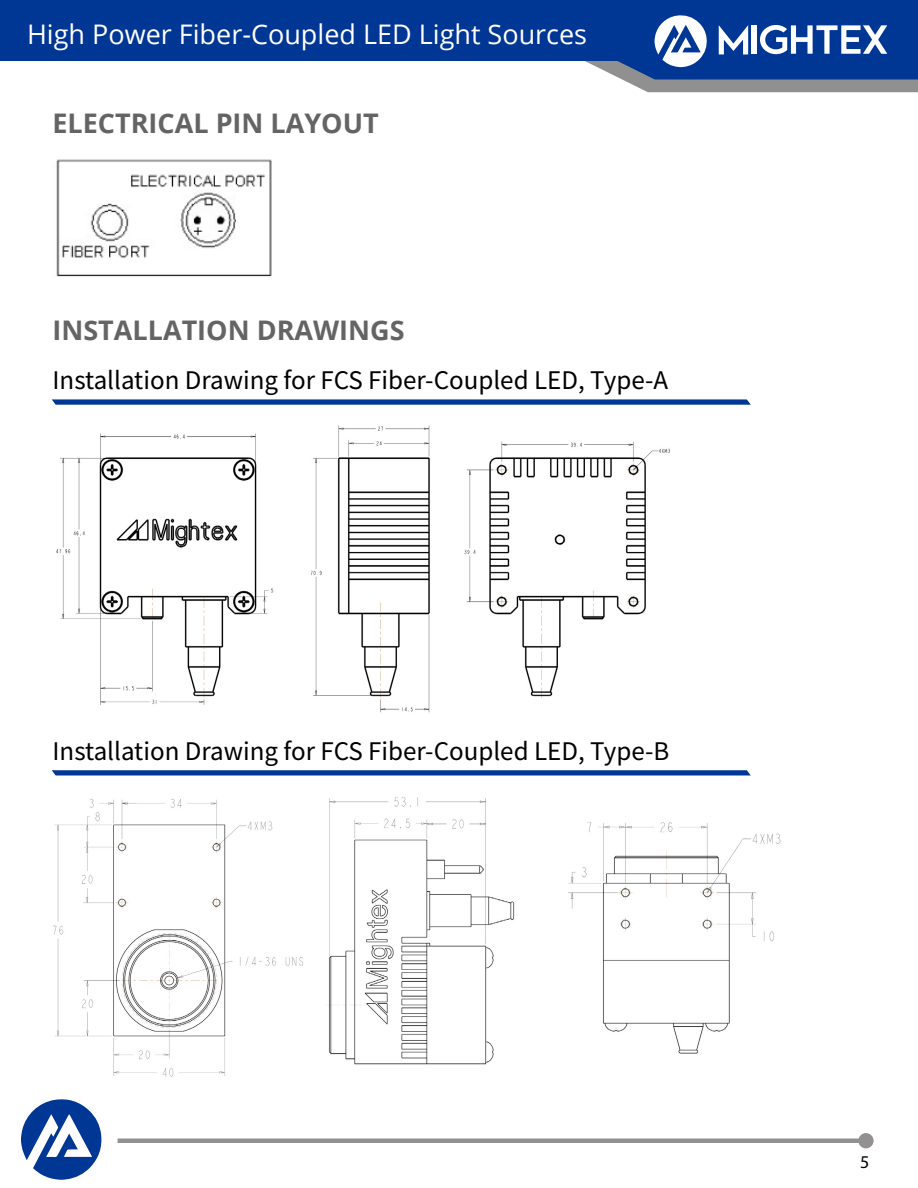
<style>
.page{position:relative;width:918px;height:1188px;background:#fff}
.page>*{position:absolute;margin:0;border:0;box-sizing:border-box;transform-origin:0 0}
.t1{font:27px "Source Sans Pro";color:#000}
.t2{font:700 27px "Open Sans";color:#646464}
.t3{font:27px "Open Sans";color:#fff}
.t4{font:18px "Myriad Pro";color:#000}
</style>
<div class="page">
<div style="left:118px;top:1138px;width:751px;height:5px;background:#929090"></div>
<div style="left:859px;top:1134px;width:14px;height:14px;background:#929090;border-radius:50%"></div>
<div style="left:858px;top:1133px;width:16px;height:15px;border:2px solid #929090;border-radius:50%"></div>
<div style="left:0;top:0;width:918px;height:61px;background:#003694"></div>
<svg style="left:585px;top:15px;width:333px;height:77px"></svg>
<div style="left:752px;top:25px;width:5px;height:29px;background:#fff"></div>
<svg style="left:21px;top:1099px;width:81px;height:81px"></svg>
<img style="left:56px;top:159px;width:216px;height:118px">
<svg style="left:52px;top:399px;width:699px;height:6px;background:#2150a1"></svg>
<svg style="left:52px;top:770px;width:699px;height:6px;background:#204fa1"></svg>
<img style="left:56px;top:425px;width:614px;height:288px">
<img style="left:53px;top:799px;width:251px;height:278px">
<img style="left:327px;top:797px;width:188px;height:268px">
<img style="left:568px;top:822px;width:213px;height:232px">
<p class="t3" style="left:27px;top:15px;width:562px">High Power Fiber-Coupled LED Light Sources</p>
<p class="t2" style="left:52px;top:104px;width:328px">ELECTRICAL PIN LAYOUT</p>
<p class="t2" style="left:52px;top:312px;width:354px">INSTALLATION DRAWINGS</p>
<p class="t1" style="left:52px;top:363px;width:617px">Installation Drawing for FCS Fiber-Coupled LED, Type-A</p>
<p class="t1" style="left:52px;top:734px;width:618px">Installation Drawing for FCS Fiber-Coupled LED, Type-B</p>
<p class="t4" style="left:860px;top:1151px;width:11px">5</p>
</div>
